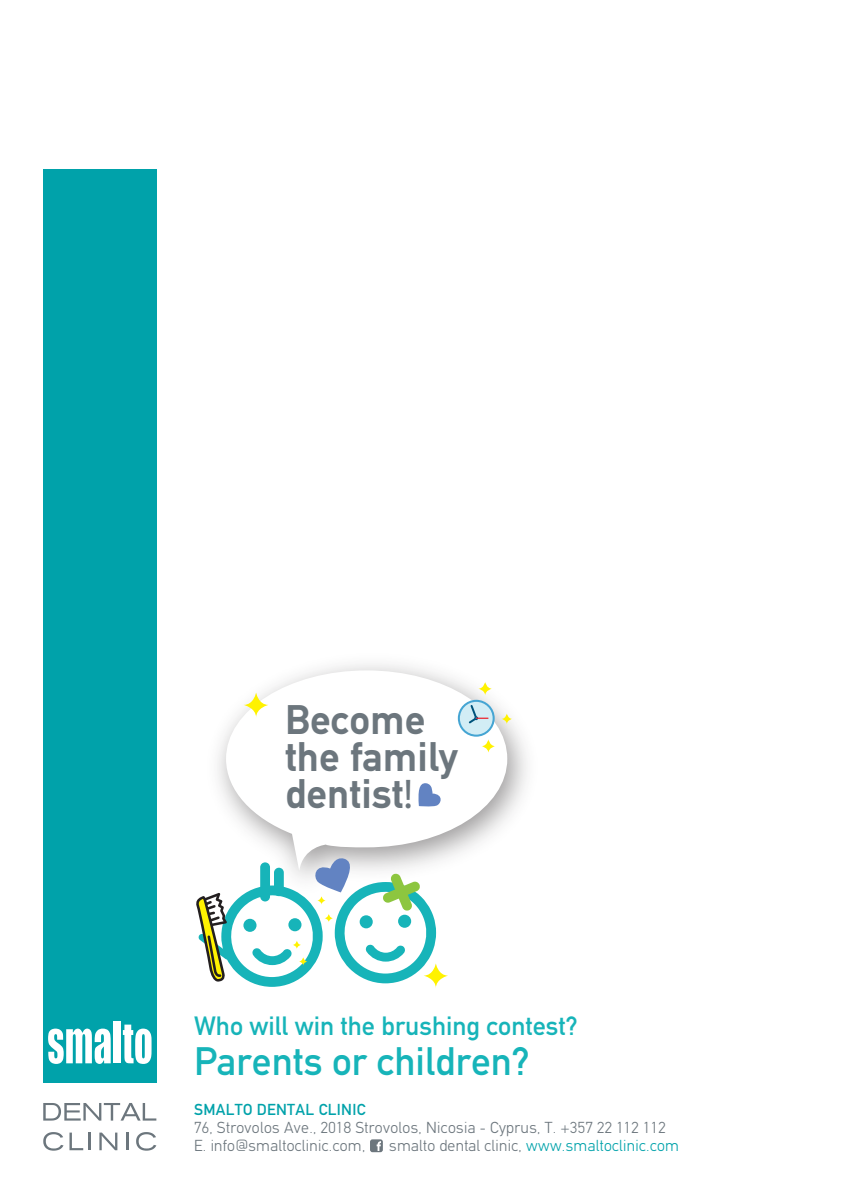
<style>
.page{position:relative;width:843px;height:1192px;background:#fff}
.page>*{position:absolute;margin:0;border:0;box-sizing:border-box;transform-origin:0 0}
.t1{font:700 41.6px/36.6px "PF Din Text";color:#6c767d}
.t2{font:500 40px "PF Din Text";color:#17b4b9}
.t3{font:500 26.6px "PF Din Text";color:#17b4b9}
.t4{font:300 16px/18px "PF Din Text";letter-spacing:.02em;color:#6c767d}
.t5{font:300 16px "PF Din Text";letter-spacing:.02em;color:#00a2aa}
.t6{font:500 16px "PF Din Text";letter-spacing:.02em;color:#00a2aa}
.s1{font-family:"Myriad Pro";font-weight:400}
.s2{color:#6c767d}
</style>
<div class="page">
<svg style="left:226px;top:670px;width:281px;height:198px"></svg>
<svg style="left:417px;top:782px;width:27px;height:25px"></svg>
<svg style="left:478px;top:681px;width:14px;height:14px"></svg>
<svg style="left:501px;top:713px;width:11px;height:11px"></svg>
<svg style="left:243px;top:692px;width:25px;height:25px"></svg>
<svg style="left:481px;top:739px;width:14px;height:14px"></svg>
<svg style="left:457px;top:699px;width:37px;height:37px"></svg>
<div style="left:460px;top:701px;width:32px;height:33px;background:#d2edf5;border-radius:50%"></div>
<svg style="left:467px;top:703px;width:21px;height:21px"></svg>
<svg style="left:423px;top:963px;width:25px;height:25px"></svg>
<svg style="left:196px;top:855px;width:240px;height:131px"></svg>
<div style="left:43px;top:169px;width:113px;height:913px;background:#00a2aa"></div>
<svg style="left:48px;top:1028px;width:63px;height:35px"></svg>
<div style="left:114px;top:1021px;width:7px;height:42px;background:#fff"></div>
<svg style="left:123px;top:1024px;width:28px;height:39px"></svg>
<svg style="left:43px;top:1103px;width:113px;height:17px"></svg>
<svg style="left:43px;top:1132px;width:20px;height:18px"></svg>
<svg style="left:69px;top:1132px;width:14px;height:17px"></svg>
<hr style="left:88px;top:1132px;width:3px;height:17px;background:#6c767d">
<svg style="left:99px;top:1132px;width:18px;height:17px"></svg>
<svg style="left:126px;top:1132px;width:2px;height:17px"></svg>
<svg style="left:136px;top:1132px;width:20px;height:18px"></svg>
<svg style="left:370px;top:1139px;width:13px;height:12px"></svg>
<h1 class="t1" style="left:285px;top:701px;width:174px">Become the family dentist<span class="s1">!</span></h1>
<h3 class="t3" style="left:194px;top:1010px;width:385px">Who will win the brushing contest?</h3>
<h2 class="t2" style="left:194px;top:1038px;width:337px">Parents or children?</h2>
<p class="t6" style="left:194px;top:1099px;width:173px">SMALTO DENTAL CLINIC</p>
<p class="t4" style="left:194px;top:1118px;width:473px">76, Strovolos Ave., 2018 Strovolos, Nicosia - Cyprus, T. +357 22 112 112<br>E. info@smaltoclinic.com,</p>
<p class="t5" style="left:389px;top:1135px;width:291px"><span class="s2">smalto dental clinic,</span> www.smaltoclinic.com</p>
</div>
